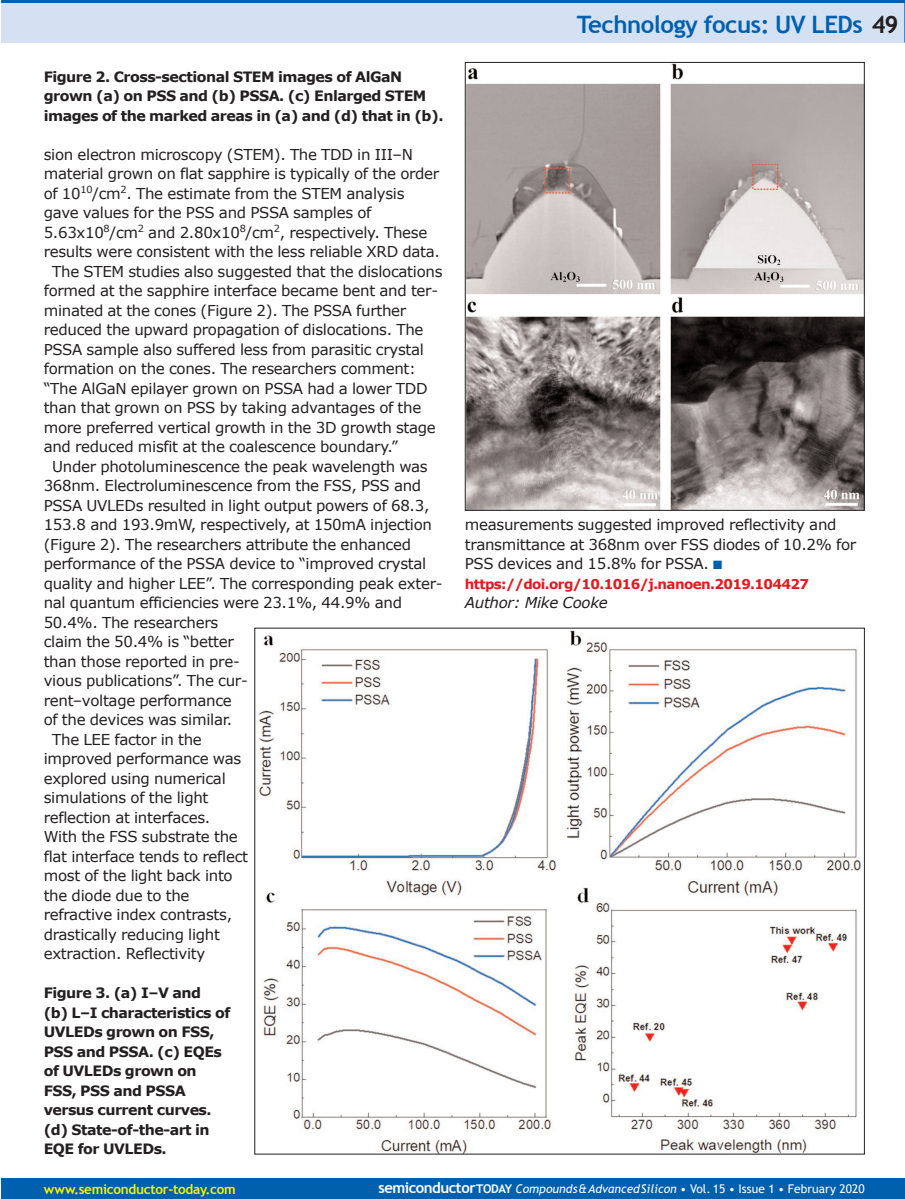
<style>
.page{position:relative;width:905px;height:1199px;background:#fff}
.page>*{position:absolute;margin:0;border:0;box-sizing:border-box;transform-origin:0 0}
.t1{font:700 24px "Trebuchet MS";letter-spacing:-.02em;color:#0160ae}
.t2{font:15px/19.5px "Verdana";letter-spacing:-.02em;color:#231f20}
.t3{font:italic 15px "Verdana";letter-spacing:-.02em;color:#231f20}
.t4{font:700 14.25px/19.5px "Verdana";letter-spacing:-.035em;color:#231f20}
.t5{font:700 13.5px "Verdana";letter-spacing:-.045em;color:#e21a21}
.t6{font:700 13.5px "Trebuchet MS";letter-spacing:-.02em;color:#fff101}
.t7{font:12px "Trebuchet MS";letter-spacing:.005em;color:#fff}
.s1{color:#231f20}
.s2{color:#0160ae}
.s3{font-weight:700;font-size:15px}
.s4{font-weight:700}
.s5{font-style:italic}
</style>
<div class="page">
<div style="left:1px;top:0;width:903px;height:43px;background:#d4e1f2"></div>
<hr style="left:904px;top:0;width:1px;height:43px;background:#0160ae">
<hr style="left:1px;top:0;width:903px;height:3px;background:#0160ae">
<div style="left:1px;top:1178px;width:903px;height:20px;background:#0160ae"></div>
<img style="left:467px;top:64px;width:395px;height:445px">
<img style="left:259px;top:630px;width:602px;height:522px">
<p class="t4" style="left:44px;top:66px;width:401px">Figure 2. Cross-sectional STEM images of AlGaN grown (a) on PSS and (b) PSSA. (c) Enlarged STEM images of the marked areas in (a) and (d) that in (b).</p>
<p class="t2" style="left:44px;top:144px;width:371px">sion electron microscopy (STEM). The TDD in III–N</p>
<p class="t2" style="left:44px;top:163px;width:397px">material grown on flat sapphire is typically of the order</p>
<p class="t2" style="left:44px;top:183px;width:362px">of 10<sup>10</sup>/cm<sup>2</sup>. The estimate from the STEM analysis</p>
<p class="t2" style="left:44px;top:202px;width:329px">gave values for the PSS and PSSA samples of</p>
<p class="t2" style="left:44px;top:222px;width:385px">5.63x10<sup>8</sup>/cm<sup>2</sup> and 2.80x10<sup>8</sup>/cm<sup>2</sup>, respectively. These</p>
<p class="t2" style="left:44px;top:241px;width:398px">results were consistent with the less reliable XRD data.</p>
<p class="t2" style="left:52px;top:261px;width:392px">The STEM studies also suggested that the dislocations</p>
<p class="t2" style="left:44px;top:280px;width:396px">formed at the sapphire interface became bent and ter-</p>
<p class="t2" style="left:44px;top:300px;width:364px">minated at the cones (Figure 2). The PSSA further</p>
<p class="t2" style="left:44px;top:319px;width:381px">reduced the upward propagation of dislocations. The</p>
<p class="t2" style="left:44px;top:339px;width:382px">PSSA sample also suffered less from parasitic crystal</p>
<p class="t2" style="left:44px;top:358px;width:374px">formation on the cones. The researchers comment:</p>
<p class="t2" style="left:44px;top:378px;width:385px">“The AlGaN epilayer grown on PSSA had a lower TDD</p>
<p class="t2" style="left:44px;top:397px;width:379px">than that grown on PSS by taking advantages of the</p>
<p class="t2" style="left:44px;top:417px;width:393px">more preferred vertical growth in the 3D growth stage</p>
<p class="t2" style="left:44px;top:436px;width:356px">and reduced misfit at the coalescence boundary.”</p>
<p class="t2" style="left:52px;top:456px;width:377px">Under photoluminescence the peak wavelength was</p>
<p class="t2" style="left:44px;top:475px;width:379px">368nm. Electroluminescence from the FSS, PSS and</p>
<p class="t2" style="left:44px;top:495px;width:387px">PSSA UVLEDs resulted in light output powers of 68.3,</p>
<p class="t2" style="left:44px;top:514px;width:390px">153.8 and 193.9mW, respectively, at 150mA injection</p>
<p class="t2" style="left:44px;top:534px;width:369px">(Figure 2). The researchers attribute the enhanced</p>
<p class="t2" style="left:44px;top:553px;width:384px">performance of the PSSA device to “improved crystal</p>
<p class="t2" style="left:44px;top:573px;width:400px">quality and higher LEE”. The corresponding peak exter-</p>
<p class="t2" style="left:44px;top:592px;width:360px">nal quantum efficiencies were 23.1%, 44.9% and</p>
<p class="t2" style="left:44px;top:612px;width:176px">50.4%. The researchers</p>
<p class="t2" style="left:44px;top:631px;width:192px">claim the 50.4% is “better</p>
<p class="t2" style="left:44px;top:651px;width:198px">than those reported in pre-</p>
<p class="t2" style="left:44px;top:670px;width:206px">vious publications”. The cur-</p>
<p class="t2" style="left:44px;top:690px;width:190px">rent–voltage performance</p>
<p class="t2" style="left:44px;top:709px;width:190px">of the devices was similar.</p>
<p class="t2" style="left:52px;top:729px;width:151px">The LEE factor in the</p>
<p class="t2" style="left:44px;top:748px;width:199px">improved performance was</p>
<p class="t2" style="left:44px;top:768px;width:183px">explored using numerical</p>
<p class="t2" style="left:44px;top:787px;width:166px">simulations of the light</p>
<p class="t2" style="left:44px;top:807px;width:168px">reflection at interfaces.</p>
<p class="t2" style="left:44px;top:826px;width:196px">With the FSS substrate the</p>
<p class="t2" style="left:44px;top:846px;width:206px">flat interface tends to reflect</p>
<p class="t2" style="left:44px;top:865px;width:190px">most of the light back into</p>
<p class="t2" style="left:44px;top:885px;width:147px">the diode due to the</p>
<p class="t2" style="left:44px;top:904px;width:190px">refractive index contrasts,</p>
<p class="t2" style="left:44px;top:924px;width:178px">drastically reducing light</p>
<p class="t2" style="left:44px;top:943px;width:163px">extraction. Reflectivity</p>
<p class="t4" style="left:44px;top:983px;width:188px">Figure 3. (a) I–V and<br>(b) L–I characteristics of<br>UVLEDs grown on FSS,<br>PSS and PSSA. (c) EQEs of UVLEDs grown on<br>FSS, PSS and PSSA versus current curves. (d) State-of-the-art in<br>EQE for UVLEDs.</p>
<p class="t1" style="left:576px;top:10px;width:323px">Technology focus: UV LEDs <span class="s1">49</span></p>
<p class="t2" style="left:465px;top:514px;width:393px">measurements suggested improved reflectivity and transmittance at 368nm over FSS diodes of 10.2% for<br>PSS devices and 15.8% for PSSA. <span class="s2">■</span></p>
<p class="t5" style="left:465px;top:575px;width:346px">https://doi.org/10.1016/j.nanoen.2019.104427</p>
<p class="t3" style="left:465px;top:593px;width:144px">Author: Mike Cooke</p>
<p class="t6" style="left:44px;top:1180px;width:194px">www.semiconductor-today.com</p>
<p class="t7" style="left:378px;top:1181px;width:488px"><span class="s3">semiconductor</span><span class="s4">TODAY</span> <span class="s5">Compounds&amp;AdvancedSilicon</span> • Vol. 15 • Issue 1 • February 2020</p>
</div>
